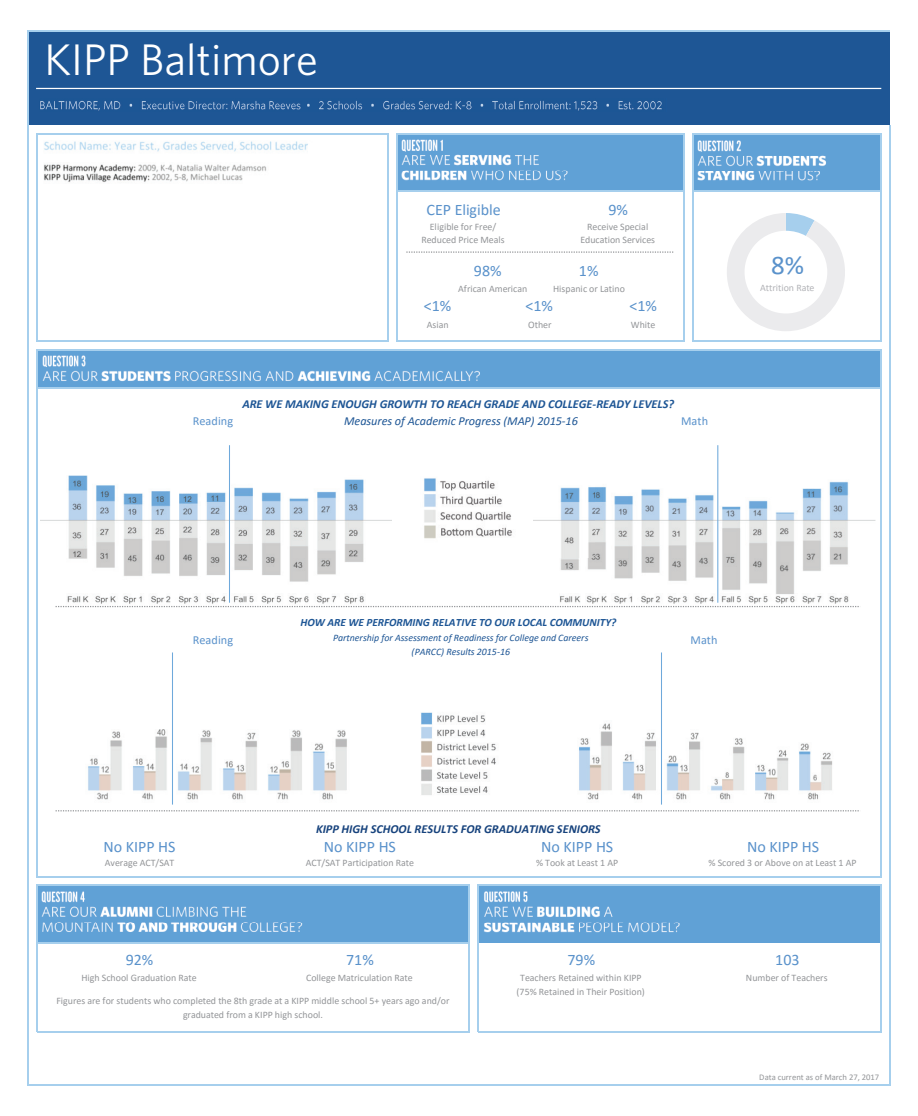
<style>
.page{position:relative;width:918px;height:1116px;background:#fff}
.page>*{position:absolute;margin:0;border:0;box-sizing:border-box;transform-origin:0 0}
.t1{font:44.25px "Whitney";color:#fff}
.t2{font:27px "Calibri";color:#5a92cb}
.t3{font:16.05px "Calibri";letter-spacing:-.005em;color:#5a92cb}
.t4{font:italic 700 12.3px "Calibri";letter-spacing:-.005em;color:#1e5695}
.t5{font:italic 700 12.3px "Calibri";color:#17437d}
.t6{font:italic 12.3px "Calibri";letter-spacing:-.005em;color:#1e5695}
.t7{font:12.3px "Calibri";letter-spacing:.005em;color:#5a92cb}
.t8{font:italic 700 11.1px "Calibri";color:#1e5695}
.t9{font:9.9px/13.4px "Calibri";color:#939598;text-align:center}
.t10{font:italic 9.9px/13.4px "Calibri";letter-spacing:-.005em;color:#1e5695;text-align:center}
.t11{font:9.9px "Calibri";letter-spacing:-.005em;color:#b2b3b7}
.t12{font:8.7px "Calibri";color:#939598}
</style>
<div class="page">
<svg style="left:56px;top:810px;width:803px;height:1px"></svg>
<svg style="left:56px;top:606px;width:803px;height:1px"></svg>
<svg style="left:406px;top:251px;width:268px;height:2px"></svg>
<hr style="left:29px;top:1084px;width:861px;height:2px;background:#a6cfed">
<hr style="left:478px;top:1031px;width:404px;height:1px;background:#a6cfed">
<hr style="left:38px;top:876px;width:844px;height:1px;background:#a6cfed">
<hr style="left:693px;top:340px;width:189px;height:2px;background:#a6cfed">
<div style="left:29px;top:32px;width:861px;height:93px;background:#1e5695"></div>
<hr style="left:29px;top:30px;width:861px;height:2px;background:#a6cfed">
<hr style="left:388px;top:134px;width:1px;height:208px;background:#a6cfed">
<hr style="left:889px;top:125px;width:1px;height:961px;background:#a6cfed">
<hr style="left:28px;top:30px;width:1px;height:1056px;background:#a6cfed">
<hr style="left:38px;top:1031px;width:432px;height:1px;background:#a6cfed">
<hr style="left:36px;top:133px;width:2px;height:209px;background:#a6cfed">
<hr style="left:397px;top:340px;width:288px;height:2px;background:#a6cfed">
<hr style="left:38px;top:340px;width:351px;height:2px;background:#a6cfed">
<hr style="left:38px;top:133px;width:351px;height:1px;background:#a6cfed">
<div style="left:397px;top:133px;width:287px;height:20px;background:#60a1d6"></div>
<div style="left:693px;top:133px;width:188px;height:20px;background:linear-gradient(to right,#60a1d6,#60a1d6)"></div>
<div style="left:397px;top:153px;width:287px;height:19px;background:#60a1d6"></div>
<div style="left:693px;top:153px;width:188px;height:19px;background:#60a1d6"></div>
<div style="left:397px;top:172px;width:287px;height:19px;background:#60a1d6"></div>
<div style="left:693px;top:172px;width:188px;height:19px;background:#60a1d6"></div>
<div style="left:37px;top:350px;width:844px;height:19px;background:#60a1d6"></div>
<div style="left:37px;top:369px;width:844px;height:19px;background:#60a1d6"></div>
<img style="left:40px;top:100px;width:622px;height:11px">
<hr style="left:397px;top:133px;width:288px;height:1px;background:#a6cfed">
<hr style="left:397px;top:191px;width:288px;height:1px;background:#a6cfed">
<hr style="left:880px;top:134px;width:2px;height:208px;background:#a6cfed">
<hr style="left:36px;top:349px;width:2px;height:528px;background:#a6cfed">
<hr style="left:880px;top:350px;width:2px;height:527px;background:#a6cfed">
<hr style="left:396px;top:133px;width:1px;height:209px;background:#a6cfed">
<hr style="left:684px;top:134px;width:1px;height:208px;background:#a6cfed">
<hr style="left:692px;top:133px;width:1px;height:209px;background:#a6cfed">
<hr style="left:693px;top:133px;width:189px;height:1px;background:#a6cfed">
<hr style="left:693px;top:191px;width:189px;height:1px;background:#a6cfed">
<hr style="left:38px;top:349px;width:844px;height:1px;background:#a6cfed">
<hr style="left:38px;top:387px;width:844px;height:2px;background:#a6cfed">
<hr style="left:36px;top:88px;width:845px;height:1px;background:#fff">
<img style="left:401px;top:139px;width:167px;height:42px">
<img style="left:696px;top:139px;width:165px;height:42px">
<svg style="left:727px;top:213px;width:118px;height:118px"></svg>
<img style="left:44px;top:141px;width:264px;height:42px">
<img style="left:41px;top:475px;width:350px;height:129px">
<img style="left:560px;top:445px;width:315px;height:159px">
<img style="left:424px;top:460px;width:170px;height:97px">
<img style="left:88px;top:729px;width:259px;height:71px">
<img style="left:579px;top:723px;width:254px;height:77px">
<img style="left:421px;top:712px;width:75px;height:83px">
<hr style="left:229px;top:445px;width:1px;height:158px;background:#6ea9db">
<hr style="left:717px;top:445px;width:1px;height:158px;background:#6ea9db">
<hr style="left:172px;top:652px;width:1px;height:153px;background:#6ea9db">
<hr style="left:661px;top:652px;width:1px;height:153px;background:#6ea9db">
<img style="left:42px;top:355px;width:438px;height:27px">
<div style="left:37px;top:885px;width:432px;height:20px;background:#60a1d6"></div>
<div style="left:37px;top:904px;width:432px;height:20px;background:#60a1d6"></div>
<div style="left:37px;top:924px;width:432px;height:19px;background:#60a1d6"></div>
<hr style="left:38px;top:885px;width:432px;height:1px;background:#a6cfed">
<hr style="left:36px;top:885px;width:2px;height:147px;background:#a6cfed">
<hr style="left:469px;top:886px;width:1px;height:146px;background:#a6cfed">
<hr style="left:38px;top:942px;width:432px;height:2px;background:#a6cfed">
<img style="left:41px;top:891px;width:262px;height:41px">
<div style="left:478px;top:885px;width:403px;height:20px;background:#60a1d6"></div>
<div style="left:478px;top:904px;width:403px;height:20px;background:#60a1d6"></div>
<div style="left:478px;top:924px;width:403px;height:19px;background:#60a1d6"></div>
<hr style="left:880px;top:886px;width:2px;height:146px;background:#a6cfed">
<hr style="left:477px;top:885px;width:1px;height:147px;background:#a6cfed">
<hr style="left:478px;top:885px;width:404px;height:1px;background:#a6cfed">
<img style="left:484px;top:891px;width:196px;height:42px">
<p class="t1" style="left:44px;top:31px;width:275px">KIPP Baltimore</p>
<p class="t3" style="left:427px;top:198px;width:76px">CEP Eligible</p>
<p class="t3" style="left:608px;top:198px;width:21px">9%</p>
<p class="t9" style="left:430px;top:219px;width:68px">Eligible for Free/</p>
<p class="t9" style="left:587px;top:219px;width:63px">Receive Special</p>
<p class="t9" style="left:421px;top:233px;width:85px">Reduced Price Meals</p>
<p class="t9" style="left:580px;top:233px;width:76px">Education Services</p>
<p class="t3" style="left:474px;top:259px;width:29px">98%</p>
<p class="t3" style="left:579px;top:259px;width:21px">1%</p>
<p class="t9" style="left:458px;top:281px;width:71px">African American</p>
<p class="t9" style="left:553px;top:281px;width:73px">Hispanic or Latino</p>
<p class="t3" style="left:424px;top:295px;width:29px">&lt;1%</p>
<p class="t3" style="left:526px;top:295px;width:29px">&lt;1%</p>
<p class="t3" style="left:629px;top:295px;width:29px">&lt;1%</p>
<p class="t9" style="left:427px;top:318px;width:23px">Asian</p>
<p class="t9" style="left:528px;top:318px;width:25px">Other</p>
<p class="t9" style="left:631px;top:318px;width:26px">White</p>
<h6 class="t4" style="left:242px;top:395px;width:433px">ARE WE MAKING ENOUGH GROWTH TO REACH GRADE AND COLLEGE-READY LEVELS?</h6>
<p class="t7" style="left:193px;top:412px;width:42px">Reading</p>
<p class="t6" style="left:344px;top:412px;width:235px">Measures of Academic Progress (MAP) 2015-16</p>
<p class="t7" style="left:681px;top:412px;width:28px">Math</p>
<p class="t2" style="left:771px;top:246px;width:34px">8%</p>
<p class="t11" style="left:760px;top:281px;width:56px">Attrition Rate</p>
<p class="t8" style="left:300px;top:615px;width:318px">HOW ARE WE PERFORMING RELATIVE TO OUR LOCAL COMMUNITY?</p>
<p class="t10" style="left:333px;top:631px;width:257px">Partnership for Assessment of Readiness for College and Careers (PARCC) Results 2015-16</p>
<p class="t7" style="left:193px;top:631px;width:42px">Reading</p>
<p class="t7" style="left:691px;top:631px;width:28px">Math</p>
<h6 class="t5" style="left:316px;top:820px;width:286px">KIPP HIGH SCHOOL RESULTS FOR GRADUATING SENIORS</h6>
<p class="t3" style="left:104px;top:835px;width:73px">No KIPP HS</p>
<p class="t3" style="left:324px;top:835px;width:73px">No KIPP HS</p>
<p class="t3" style="left:541px;top:835px;width:73px">No KIPP HS</p>
<p class="t3" style="left:747px;top:835px;width:73px">No KIPP HS</p>
<p class="t9" style="left:105px;top:856px;width:71px">Average ACT/SAT</p>
<p class="t9" style="left:306px;top:856px;width:110px">ACT/SAT Participation Rate</p>
<p class="t9" style="left:536px;top:856px;width:84px">% Took at Least 1 AP</p>
<p class="t9" style="left:709px;top:856px;width:150px">% Scored 3 or Above on at Least 1 AP</p>
<p class="t3" style="left:126px;top:949px;width:29px">92%</p>
<p class="t3" style="left:346px;top:949px;width:29px">71%</p>
<p class="t3" style="left:568px;top:949px;width:29px">79%</p>
<p class="t3" style="left:775px;top:949px;width:26px">103</p>
<p class="t9" style="left:81px;top:971px;width:117px">High School Graduation Rate</p>
<p class="t9" style="left:306px;top:971px;width:108px">College Matriculation Rate</p>
<p class="t9" style="left:520px;top:971px;width:123px">Teachers Retained within KIPP</p>
<p class="t9" style="left:746px;top:971px;width:83px">Number of Teachers</p>
<p class="t9" style="left:517px;top:984px;width:130px">(75% Retained in Their Position)</p>
<p class="t9" style="left:56px;top:994px;width:395px">Figures are for students who completed the 8th grade at a KIPP middle school 5+ years ago and/or graduated from a KIPP high school.</p>
<p class="t12" style="left:759px;top:1071px;width:121px">Data current as of March 27, 2017</p>
</div>
